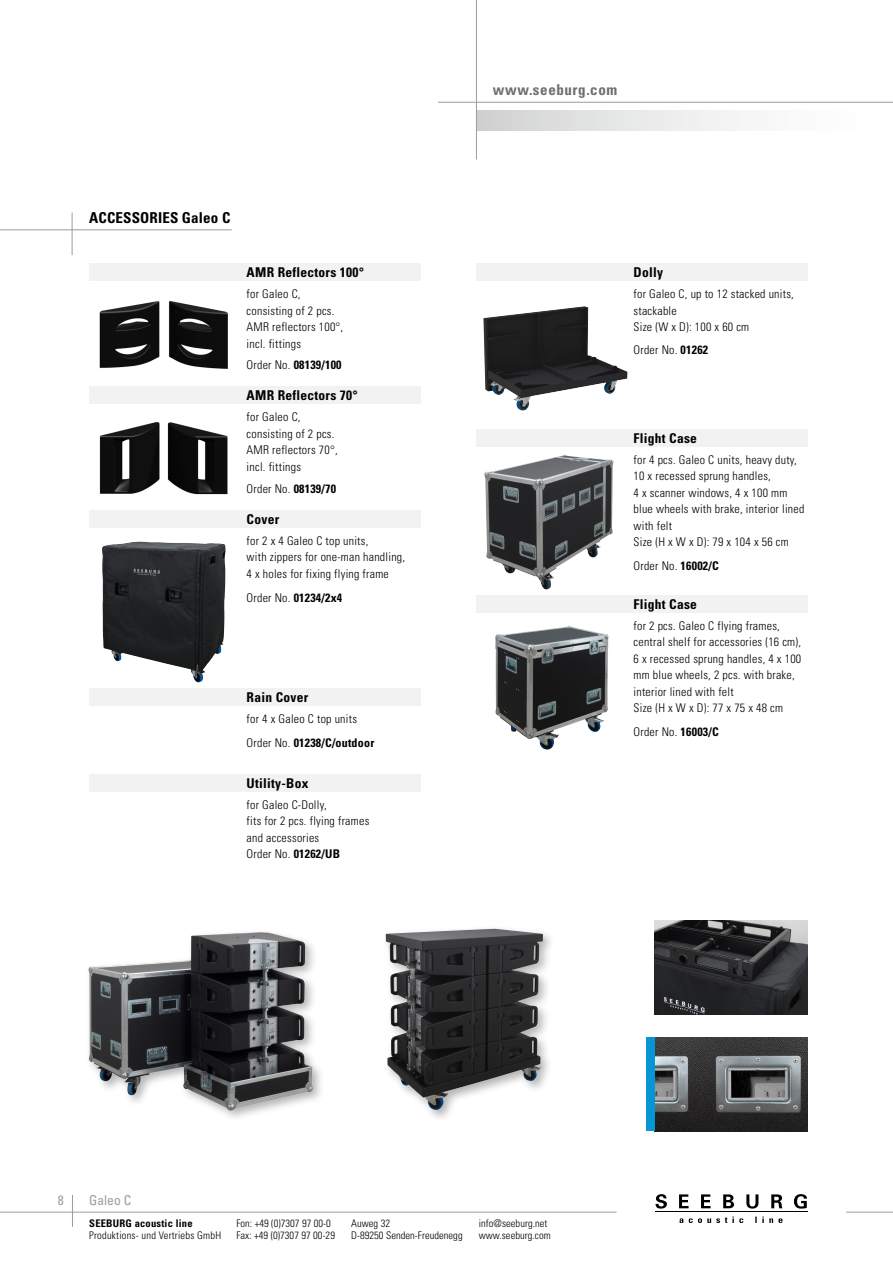
<style>
.page{position:relative;width:893px;height:1263px;background:#fff}
.page>*{position:absolute;margin:0;border:0;box-sizing:border-box;transform-origin:0 0}
.t1{font:700 condensed 15px "Univers";letter-spacing:.01em;color:#000}
.t2{font:700 condensed 15px "Univers";letter-spacing:.04em;color:#6e6e6e}
.t3{font:700 condensed 13.5px "Univers";letter-spacing:.02em;color:#000}
.t4{font:condensed 13.5px "Univers";color:#9c9c9d}
.t5{font:300 condensed 12px/16.5px "Univers";letter-spacing:.02em;color:#000}
.t6{font:700 condensed 12px "Univers";letter-spacing:.02em;color:#000}
.t7{font:300 condensed 10.5px/12px "Univers";letter-spacing:.005em;color:#000}
.t8{font:700 condensed 10.5px "Univers";letter-spacing:.02em;color:#000}
.s1{font-weight:300}
.s2{font-weight:700}
</style>
<div class="page">
<div style="left:476px;top:111px;width:417px;height:19px;background:linear-gradient(to right,#d3d4d4,#fff)"></div>
<hr style="left:438px;top:102px;width:455px;height:1px;background:#9c9c9d">
<hr style="left:476px;top:0;width:1px;height:159px;background:#9c9c9d">
<hr style="left:0;top:1212px;width:617px;height:1px;background:#9c9c9d">
<hr style="left:846px;top:1212px;width:47px;height:1px;background:#9c9c9d">
<hr style="left:655px;top:1211px;width:152px;height:1px;background:#000">
<svg style="left:679px;top:1216px;width:103px;height:7px"></svg>
<svg style="left:655px;top:1194px;width:12px;height:14px"></svg>
<svg style="left:679px;top:1194px;width:10px;height:14px"></svg>
<svg style="left:701px;top:1194px;width:10px;height:14px"></svg>
<svg style="left:723px;top:1194px;width:11px;height:14px"></svg>
<svg style="left:746px;top:1194px;width:12px;height:14px"></svg>
<svg style="left:771px;top:1194px;width:11px;height:14px"></svg>
<svg style="left:794px;top:1194px;width:13px;height:14px"></svg>
<hr style="left:72px;top:1195px;width:1px;height:32px;background:#9c9c9d">
<hr style="left:0;top:230px;width:232px;height:1px;background:#9c9c9d">
<hr style="left:72px;top:213px;width:1px;height:42px;background:#9c9c9d">
<div style="left:84px;top:928px;width:241px;height:195px;background:#000;opacity:.3"></div>
<img style="left:88px;top:932px;width:226px;height:178px">
<div style="left:382px;top:925px;width:173px;height:197px;background:#000;opacity:.3"></div>
<img style="left:385px;top:929px;width:156px;height:181px">
<img style="left:655px;top:1037px;width:153px;height:94px">
<img style="left:655px;top:921px;width:153px;height:93px">
<div style="left:646px;top:1037px;width:9px;height:94px;background:#0795d4"></div>
<img style="left:495px;top:626px;width:114px;height:124px">
<div style="left:89px;top:264px;width:332px;height:17px;background:#f2f2f2"></div>
<div style="left:89px;top:387px;width:332px;height:17px;background:#f2f2f2"></div>
<img style="left:99px;top:422px;width:129px;height:73px">
<img style="left:99px;top:301px;width:129px;height:68px">
<div style="left:89px;top:689px;width:332px;height:17px;background:#f2f2f2"></div>
<div style="left:89px;top:774px;width:332px;height:17px;background:#f2f2f2"></div>
<div style="left:89px;top:510px;width:332px;height:17px;background:#f2f2f2"></div>
<div style="left:476px;top:264px;width:332px;height:17px;background:#f2f2f2"></div>
<img style="left:483px;top:306px;width:144px;height:105px">
<div style="left:476px;top:429px;width:332px;height:17px;background:#f2f2f2"></div>
<div style="left:476px;top:595px;width:332px;height:17px;background:#f2f2f2"></div>
<img style="left:484px;top:455px;width:130px;height:135px">
<img style="left:102px;top:542px;width:124px;height:140px">
<p class="t1" style="left:89px;top:208px;width:143px">ACCESSORIES Galeo C</p>
<p class="t3" style="left:247px;top:264px;width:119px">AMR Reflectors 100°</p>
<p class="t5" style="left:247px;top:285px;width:98px">for Galeo C, consisting of 2 pcs.<br>AMR reflectors 100°, incl. fittings</p>
<p class="t6" style="left:247px;top:357px;width:96px"><span class="s1">Order No.</span> 08139/100</p>
<p class="t3" style="left:247px;top:387px;width:113px">AMR Reflectors 70°</p>
<p class="t5" style="left:247px;top:409px;width:93px">for Galeo C, consisting of 2 pcs.<br>AMR reflectors 70°, incl. fittings</p>
<p class="t5" style="left:247px;top:481px;width:91px">Order No. <span class="s2">08139/70</span></p>
<p class="t3" style="left:247px;top:511px;width:34px">Cover</p>
<p class="t5" style="left:247px;top:532px;width:160px">for 2 x 4 Galeo C top units,<br>with zippers for one-man handling,<br>4 x holes for fixing flying frame</p>
<p class="t6" style="left:247px;top:590px;width:97px"><span class="s1">Order No.</span> 01234/2x4</p>
<p class="t3" style="left:247px;top:689px;width:63px">Rain Cover</p>
<p class="t5" style="left:247px;top:707px;width:129px;line-height:24px">for 4 x Galeo C top units<br>Order No. <span class="s2">01238/C/outdoor</span></p>
<p class="t3" style="left:247px;top:775px;width:63px">Utility-Box</p>
<p class="t5" style="left:247px;top:796px;width:124px">for Galeo C-Dolly,<br>fits for 2 pcs. flying frames and accessories<br>Order No. <span class="s2">01262/UB</span></p>
<p class="t2" style="left:493px;top:81px;width:126px">www.seeburg.com</p>
<p class="t3" style="left:634px;top:264px;width:31px">Dolly</p>
<p class="t5" style="left:634px;top:285px;width:162px">for Galeo C, up to 12 stacked units, stackable<br>Size (W x D): 100 x 60 cm</p>
<p class="t5" style="left:634px;top:341px;width:76px">Order No. <span class="s2">01262</span></p>
<p class="t3" style="left:634px;top:430px;width:65px">Flight Case</p>
<p class="t5" style="left:634px;top:451px;width:172px">for 4 pcs. Galeo C units, heavy duty,<br>10 x recessed sprung handles,<br>4 x scanner windows, 4 x 100 mm blue wheels with brake, interior lined with felt<br>Size (H x W x D): 79 x 104 x 56 cm</p>
<p class="t5" style="left:634px;top:558px;width:87px">Order No. <span class="s2">16002/C</span></p>
<p class="t3" style="left:634px;top:596px;width:65px">Flight Case</p>
<p class="t5" style="left:634px;top:617px;width:169px">for 2 pcs. Galeo C flying frames, central shelf for accessories (16 cm),<br>6 x recessed sprung handles, 4 x 100 mm blue wheels, 2 pcs. with brake, interior lined with felt<br>Size (H x W x D): 77 x 75 x 48 cm</p>
<p class="t5" style="left:634px;top:724px;width:87px">Order No. <span class="s2">16003/C</span></p>
<p class="t4" style="left:58px;top:1191px;width:7px">8</p>
<p class="t4" style="left:89px;top:1191px;width:43px">Galeo C</p>
<p class="t8" style="left:89px;top:1217px;width:105px">SEEBURG acoustic line</p>
<p class="t7" style="left:89px;top:1229px;width:133px">Produktions- und Vertriebs GmbH</p>
<p class="t7" style="left:236px;top:1217px;width:100px">Fon: +49 (0)7307 97 00-0<br>Fax: +49 (0)7307 97 00-29</p>
<p class="t7" style="left:351px;top:1217px;width:113px">Auweg 32<br>D-89250 Senden-Freudenegg</p>
<p class="t7" style="left:479px;top:1217px;width:73px">info@seeburg.net www.seeburg.com</p>
</div>
